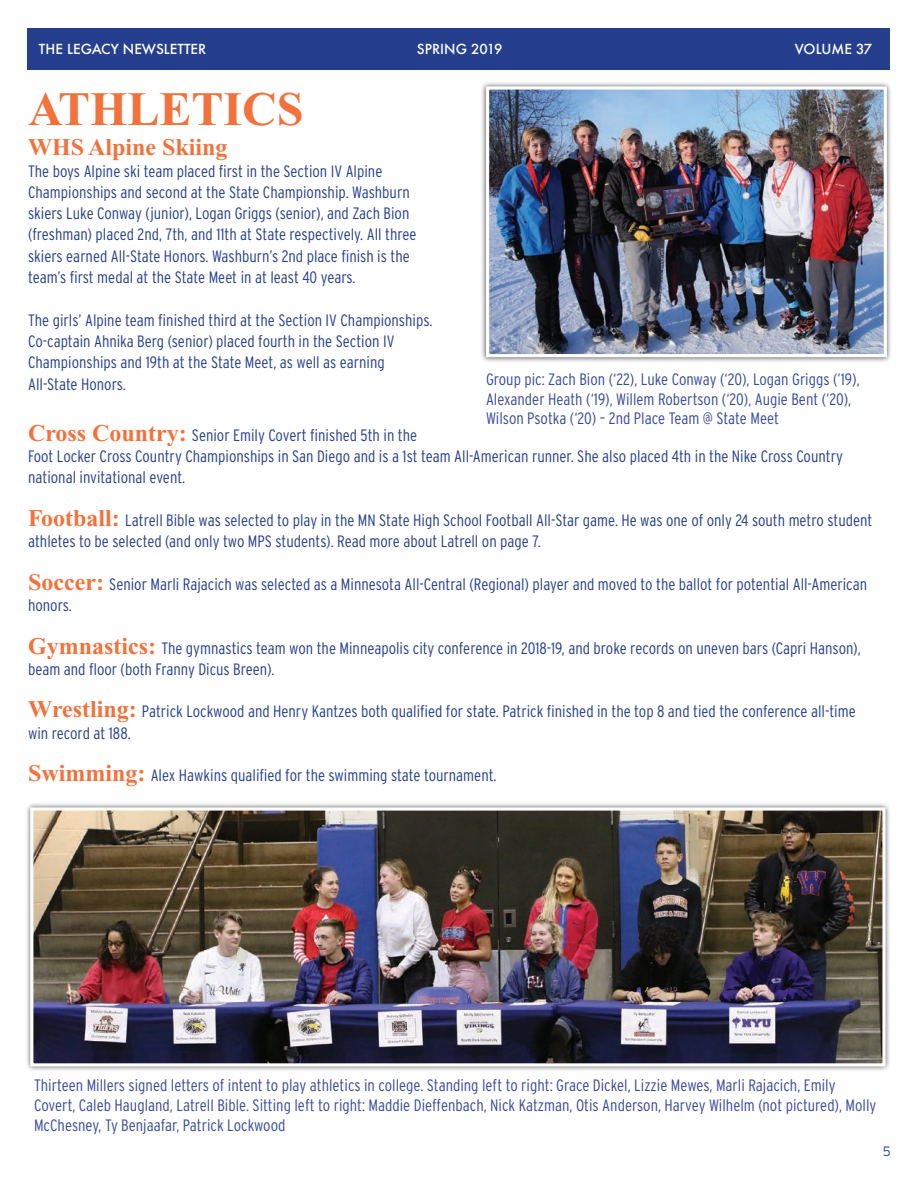
<style>
.page{position:relative;width:918px;height:1188px;background:#fff}
.page>*{position:absolute;margin:0;border:0;box-sizing:border-box;transform-origin:0 0}
.t1{font:700 48px "Times New Roman";color:#f3713b}
.t2{font:700 24px "Times New Roman";color:#f3713b}
.t3{font:300 condensed 16.5px/21.3px "Interstate";color:#253f8e}
.t4{font:300 condensed 16.5px/19.8px "Interstate";color:#374a9c}
.t5{font:500 13.5px "Futura";color:#fff}
.t6{font:300 13.5px "Interstate";color:#253f8e}
.s1{font-family:"Times New Roman";font-weight:700;font-stretch:normal;font-size:24px;color:#f3713b}
</style>
<div class="page">
<div style="left:27px;top:28px;width:863px;height:41px;background:#253f8e"></div>
<div style="left:481px;top:81px;width:412px;height:282px;background:#231f20;opacity:.75"></div>
<img style="left:490px;top:90px;width:393px;height:263px">
<div style="left:486px;top:86px;width:401px;height:271px;border:3px solid #fff"></div>
<div style="left:25px;top:802px;width:866px;height:270px;background:#231f20;opacity:.75"></div>
<img style="left:34px;top:811px;width:848px;height:252px">
<div style="left:30px;top:807px;width:856px;height:260px;border:3px solid #fff"></div>
<p class="t5" style="left:39px;top:40px;width:169px">THE LEGACY NEWSLETTER</p>
<p class="t5" style="left:417px;top:40px;width:87px">SPRING 2019</p>
<p class="t5" style="left:795px;top:40px;width:79px">VOLUME 37</p>
<p class="t1" style="left:28px;top:83px;width:277px">ATHLETICS</p>
<p class="t2" style="left:28px;top:134px;width:201px">WHS Alpine Skiing</p>
<p class="t3" style="left:28px;top:160px;width:356px">The boys Alpine ski team placed first in the Section IV Alpine</p>
<p class="t3" style="left:28px;top:181px;width:383px">Championships and second at the State Championship. Washburn</p>
<p class="t3" style="left:28px;top:203px;width:383px">skiers Luke Conway (junior), Logan Griggs (senior), and Zach Bion</p>
<p class="t3" style="left:28px;top:224px;width:390px">(freshman) placed 2nd, 7th, and 11th at State respectively. All three</p>
<p class="t3" style="left:28px;top:245px;width:383px">skiers earned All-State Honors. Washburn’s 2nd place finish is the</p>
<p class="t3" style="left:28px;top:266px;width:329px">team’s first medal at the State Meet in at least 40 years.</p>
<p class="t3" style="left:28px;top:309px;width:406px">The girls’ Alpine team finished third at the Section IV Championships.</p>
<p class="t3" style="left:28px;top:330px;width:368px">Co-captain Ahnika Berg (senior) placed fourth in the Section IV</p>
<p class="t3" style="left:28px;top:352px;width:358px">Championships and 19th at the State Meet, as well as earning</p>
<p class="t3" style="left:28px;top:373px;width:99px">All-State Honors.</p>
<p class="t3" style="left:28px;top:424px;width:391px"><span class="s1">Cross Country:</span> Senior Emily Covert finished 5th in the</p>
<p class="t3" style="left:28px;top:446px;width:816px">Foot Locker Cross Country Championships in San Diego and is a 1st team All-American runner. She also placed 4th in the Nike Cross Country national invitational event.</p>
<p class="t3" style="left:28px;top:509px;width:846px"><span class="s1">Football:</span> Latrell Bible was selected to play in the MN State High School Football All-Star game. He was one of only 24 south metro student athletes to be selected (and only two MPS students). Read more about Latrell on page 7.</p>
<p class="t3" style="left:28px;top:573px;width:841px"><span class="s1">Soccer:</span> Senior Marli Rajacich was selected as a Minnesota All-Central (Regional) player and moved to the ballot for potential All-American honors.</p>
<p class="t3" style="left:28px;top:637px;width:834px"><span class="s1">Gymnastics:</span> The gymnastics team won the Minneapolis city conference in 2018-19, and broke records on uneven bars (Capri Hanson), beam and floor (both Franny Dicus Breen).</p>
<p class="t3" style="left:28px;top:701px;width:829px"><span class="s1">Wrestling:</span> Patrick Lockwood and Henry Kantzes both qualified for state. Patrick finished in the top 8 and tied the conference all-time win record at 188.</p>
<p class="t3" style="left:28px;top:765px;width:470px"><span class="s1">Swimming:</span> Alex Hawkins qualified for the swimming state tournament.</p>
<p class="t4" style="left:486px;top:369px;width:375px">Group pic: Zach Bion (‘22), Luke Conway (‘20), Logan Griggs (’19),<br>Alexander Heath (‘19), Willem Robertson (‘20), Augie Bent (‘20),<br>Wilson Psotka (‘20) – 2nd Place Team @ State Meet</p>
<p class="t4" style="left:34px;top:1075px;width:844px">Thirteen Millers signed letters of intent to play athletics in college. Standing left to right: Grace Dickel, Lizzie Mewes, Marli Rajacich, Emily<br>Covert, Caleb Haugland, Latrell Bible. Sitting left to right: Maddie Dieffenbach, Nick Katzman, Otis Anderson, Harvey Wilhelm (not pictured), Molly<br>McChesney, Ty Benjaafar, Patrick Lockwood</p>
<p class="t6" style="left:883px;top:1144px;width:10px">5</p>
</div>
